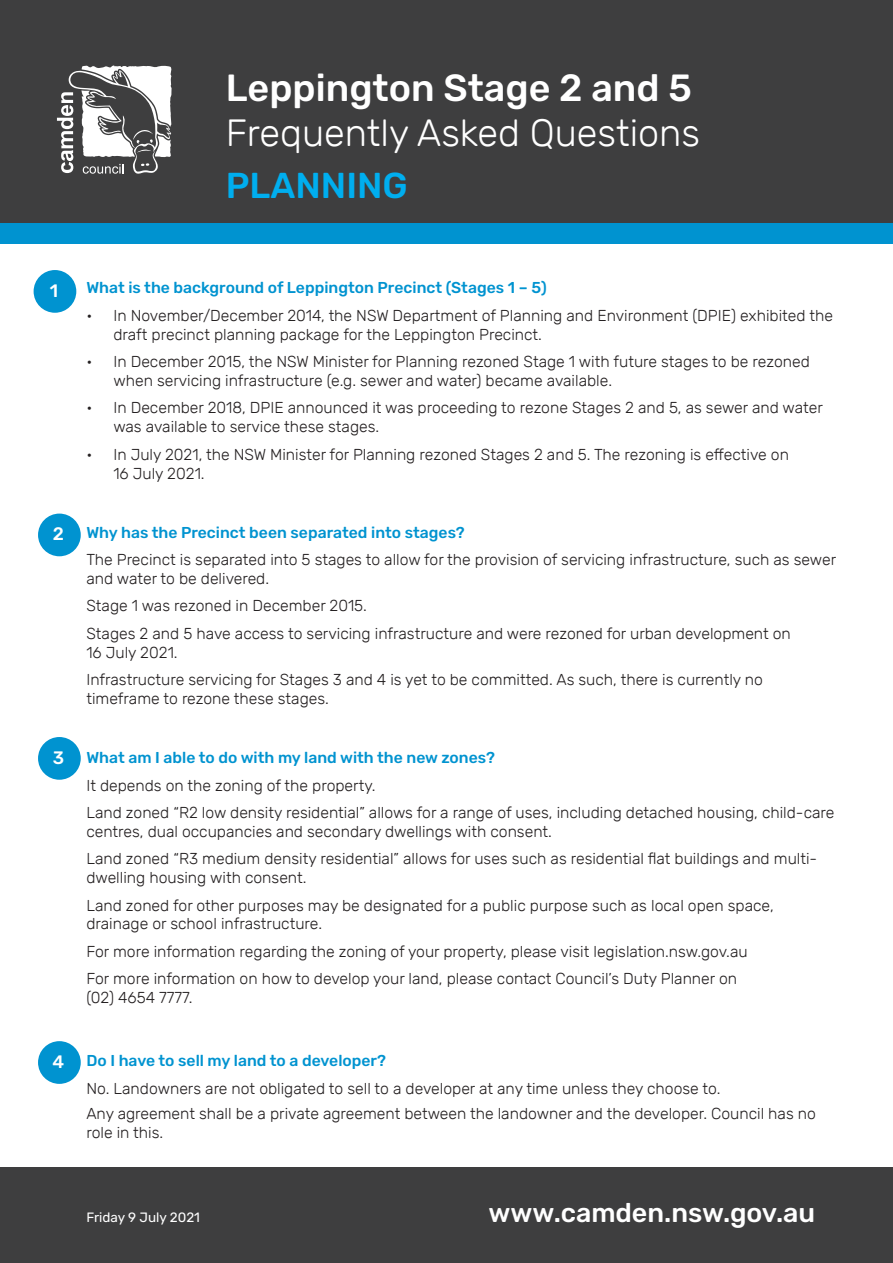
<style>
.page{position:relative;width:893px;height:1263px;background:#fff}
.page>*{position:absolute;margin:0;border:0;box-sizing:border-box;transform-origin:0 0}
.t1{font:300 37.8px "Rubik";color:#fff}
.t2{font:500 37.8px "Rubik";color:#fff}
.t3{font:500 36px "Rubik";color:#00aeef}
.t4{font:500 26.85px "Rubik";color:#fff}
.t5{font:500 18px "Rubik";color:#fff}
.t6{font:300 15.75px/18.9px "Rubik";color:#231f20}
.t7{font:500 15.75px "Rubik";color:#0093d0}
.t8{font:13.5px "Rubik";color:#fff}
</style>
<div class="page">
<div style="left:0;top:223px;width:893px;height:21px;background:#0093d0"></div>
<div style="left:0;top:0;width:893px;height:223px;background:#3e3e3f"></div>
<div style="left:0;top:1168px;width:893px;height:95px;background:#3e3e3f"></div>
<svg style="left:57px;top:65px;width:115px;height:109px"></svg>
<div style="left:34px;top:270px;width:42px;height:43px;background:#0093d0;border-radius:50%"></div>
<div style="left:38px;top:514px;width:43px;height:42px;background:#0093d0;border-radius:50%"></div>
<div style="left:38px;top:737px;width:43px;height:43px;background:#0093d0;border-radius:50%"></div>
<div style="left:38px;top:1041px;width:43px;height:43px;background:#0093d0;border-radius:50%"></div>
<p class="t2" style="left:226px;top:66px;width:467px">Leppington Stage 2 and 5</p>
<p class="t1" style="left:226px;top:112px;width:476px">Frequently Asked Questions</p>
<p class="t3" style="left:226px;top:165px;width:183px">PLANNING</p>
<p class="t5" style="left:50px;top:280px;width:10px">1</p>
<p class="t7" style="left:86px;top:279px;width:462px">What is the background of Leppington Precinct (Stages 1 – 5)</p>
<p class="t6" style="left:113px;top:306px;width:721px;text-indent:-27px">• In November/December 2014, the NSW Department of Planning and Environment (DPIE) exhibited the draft precinct planning package for the Leppington Precinct.</p>
<p class="t6" style="left:113px;top:353px;width:698px;text-indent:-27px">• In December 2015, the NSW Minister for Planning rezoned Stage 1 with future stages to be rezoned when servicing infrastructure (e.g. sewer and water) became available.</p>
<p class="t6" style="left:113px;top:399px;width:711px;text-indent:-27px">• In December 2018, DPIE announced it was proceeding to rezone Stages 2 and 5, as sewer and water was available to service these stages.</p>
<p class="t6" style="left:113px;top:445px;width:677px;text-indent:-27px">• In July 2021, the NSW Minister for Planning rezoned Stages 2 and 5. The rezoning is effective on<br>16 July 2021.</p>
<p class="t5" style="left:53px;top:524px;width:13px">2</p>
<p class="t7" style="left:86px;top:523px;width:380px">Why has the Precinct been separated into stages?</p>
<p class="t6" style="left:86px;top:551px;width:751px">The Precinct is separated into 5 stages to allow for the provision of servicing infrastructure, such as sewer and water to be delivered.</p>
<p class="t6" style="left:86px;top:597px;width:282px">Stage 1 was rezoned in December 2015.</p>
<p class="t6" style="left:86px;top:624px;width:706px">Stages 2 and 5 have access to servicing infrastructure and were rezoned for urban development on<br>16 July 2021.</p>
<p class="t6" style="left:86px;top:671px;width:678px">Infrastructure servicing for Stages 3 and 4 is yet to be committed. As such, there is currently no timeframe to rezone these stages.</p>
<p class="t5" style="left:53px;top:747px;width:13px">3</p>
<p class="t7" style="left:86px;top:748px;width:410px">What am I able to do with my land with the new zones?</p>
<p class="t6" style="left:86px;top:776px;width:291px">It depends on the zoning of the property.</p>
<p class="t6" style="left:86px;top:803px;width:749px">Land zoned “R2 low density residential” allows for a range of uses, including detached housing, child-care centres, dual occupancies and secondary dwellings with consent.</p>
<p class="t6" style="left:86px;top:850px;width:732px">Land zoned “R3 medium density residential” allows for uses such as residential flat buildings and multi&shy;dwelling housing with consent.</p>
<p class="t6" style="left:86px;top:896px;width:689px">Land zoned for other purposes may be designated for a public purpose such as local open space, drainage or school infrastructure.</p>
<p class="t6" style="left:86px;top:942px;width:663px">For more information regarding the zoning of your property, please visit legislation.nsw.gov.au</p>
<p class="t6" style="left:86px;top:970px;width:652px">For more information on how to develop your land, please contact Council’s Duty Planner on (02) 4654 7777.</p>
<p class="t5" style="left:53px;top:1051px;width:13px">4</p>
<p class="t7" style="left:86px;top:1052px;width:301px">Do I have to sell my land to a developer?</p>
<p class="t6" style="left:86px;top:1079px;width:636px">No. Landowners are not obligated to sell to a developer at any time unless they choose to.</p>
<p class="t6" style="left:86px;top:1105px;width:731px">Any agreement shall be a private agreement between the landowner and the developer. Council has no role in this.</p>
<p class="t8" style="left:86px;top:1209px;width:115px">Friday 9 July 2021</p>
<p class="t4" style="left:489px;top:1197px;width:328px">www.camden.nsw.gov.au</p>
</div>
